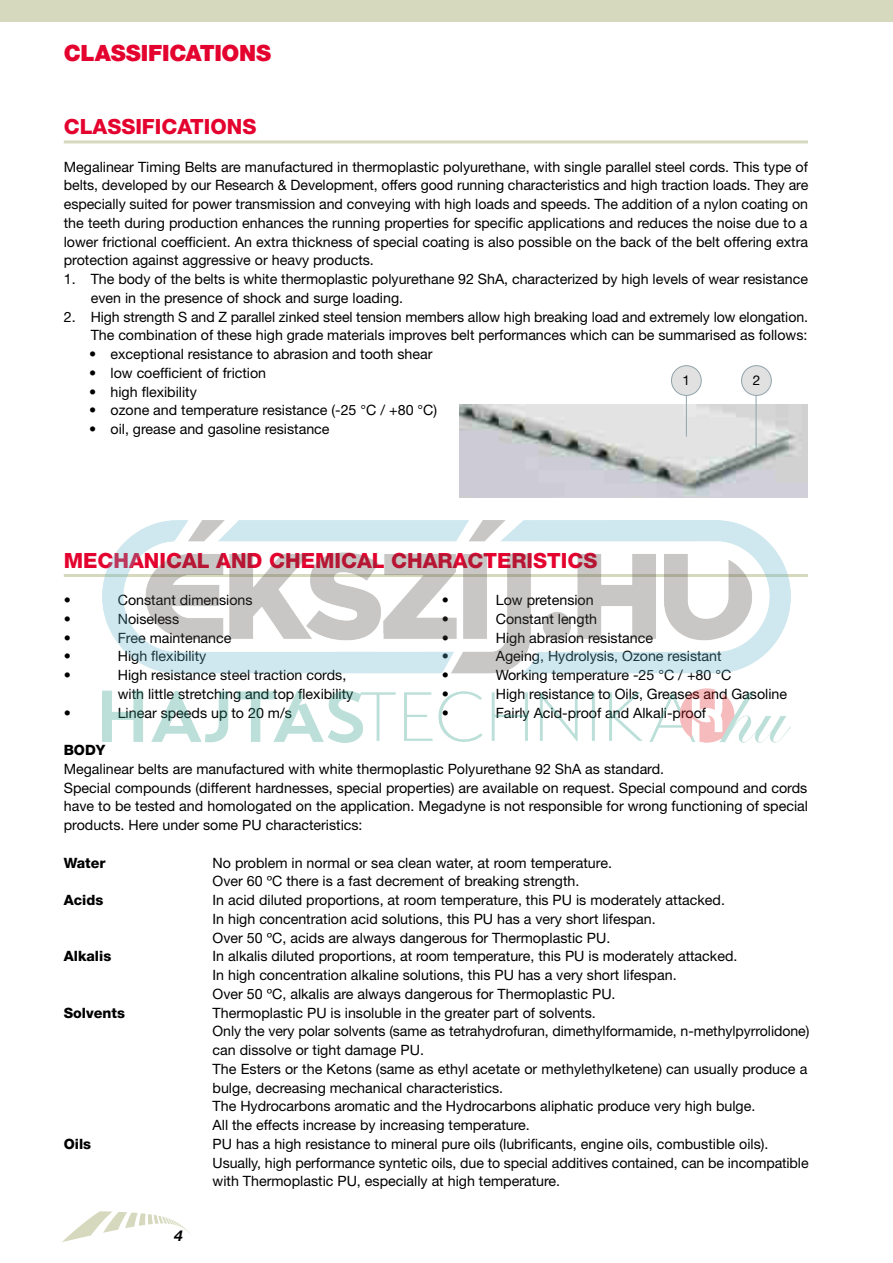
<style>
.page{position:relative;width:893px;height:1263px;background:#fff}
.page>*{position:absolute;margin:0;border:0;box-sizing:border-box;transform-origin:0 0}
.t1{font:900 22.5px "Helvetica Neue LT Std";letter-spacing:-.01em;color:#e4032e}
.t2{font:800 21px "Helvetica Neue LT Std";color:#e4032e}
.t3{font:italic 700 15px "Helvetica Neue LT Std";color:#000}
.t4{font:14.25px/18.8px "Helvetica Neue LT Std";color:#000}
.t5{font:800 14.25px "Helvetica Neue LT Std";color:#000}
.t6{font:13.5px "Helvetica Neue LT Std";color:#000}
</style>
<div class="page">
<div style="left:0;top:0;width:893px;height:21px;background:#d6d9be"></div>
<svg style="left:62px;top:1211px;width:129px;height:31px"></svg>
<hr style="left:64px;top:140px;width:744px;height:3px;background:#d6d9be">
<hr style="left:64px;top:574px;width:744px;height:3px;background:#d6d9be">
<div style="left:741px;top:366px;width:30px;height:29px;background:#e1e1e1;border-radius:50%"></div>
<div style="left:741px;top:365px;width:31px;height:31px;border:1px solid #90a3aa;border-radius:50%"></div>
<div style="left:671px;top:366px;width:30px;height:29px;background:#e1e1e1;border-radius:50%"></div>
<div style="left:671px;top:365px;width:31px;height:31px;border:1px solid #90a3aa;border-radius:50%"></div>
<img style="left:459px;top:404px;width:349px;height:94px">
<hr style="left:686px;top:396px;width:1px;height:41px;background:#90a3aa">
<hr style="left:756px;top:396px;width:1px;height:55px;background:#90a3aa">
<img style="left:103px;top:521px;width:687px;height:221px">
<h1 class="t1" style="left:64px;top:39px;width:209px">CLASSIFICATIONS</h1>
<h2 class="t2" style="left:64px;top:114px;width:194px">CLASSIFICATIONS</h2>
<p class="t4" style="left:64px;top:157px;width:746px;text-align:justify">Megalinear Timing Belts are manufactured in thermoplastic polyurethane, with single parallel steel cords. This type of belts, developed by our Research &amp; Development, offers good running characteristics and high traction loads. They are especially suited for power transmission and conveying with high loads and speeds. The addition of a nylon coating on the teeth during production enhances the running properties for specific applications and reduces the noise due to a lower frictional coefficient. An extra thickness of special coating is also possible on the back of the belt offering extra protection against aggressive or heavy products.</p>
<p class="t4" style="left:91px;top:269px;width:719px;text-indent:-27px">1. The body of the belts is white thermoplastic polyurethane 92 ShA, characterized by high levels of wear resistance even in the presence of shock and surge loading.</p>
<p class="t4" style="left:64px;top:307px;width:746px;text-align:right">2. High strength S and Z parallel zinked steel tension members allow high breaking load and extremely low elongation.<br>The combination of these high grade materials improves belt performances which can be summarised as follows:</p>
<p class="t4" style="left:89px;top:344px;width:345px">• exceptional resistance to abrasion and tooth shear</p>
<p class="t4" style="left:89px;top:363px;width:178px">• low coefficient of friction</p>
<p class="t4" style="left:89px;top:382px;width:109px">• high flexibility</p>
<p class="t4" style="left:89px;top:401px;width:349px">• ozone and temperature resistance (-25 °C / +80 °C)</p>
<p class="t4" style="left:89px;top:419px;width:242px">• oil, grease and gasoline resistance</p>
<p class="t6" style="left:683px;top:372px;width:9px">1</p>
<p class="t6" style="left:753px;top:372px;width:9px">2</p>
<h2 class="t2" style="left:64px;top:548px;width:535px">MECHANICAL AND CHEMICAL CHARACTERISTICS</h2>
<p class="t4" style="left:64px;top:590px;width:9px">•</p>
<p class="t4" style="left:118px;top:590px;width:136px">Constant dimensions</p>
<p class="t4" style="left:442px;top:590px;width:9px">•</p>
<p class="t4" style="left:496px;top:590px;width:99px">Low pretension</p>
<p class="t4" style="left:64px;top:609px;width:9px">•</p>
<p class="t4" style="left:118px;top:609px;width:63px">Noiseless</p>
<p class="t4" style="left:442px;top:609px;width:9px">•</p>
<p class="t4" style="left:496px;top:609px;width:103px">Constant length</p>
<p class="t4" style="left:64px;top:628px;width:9px">•</p>
<p class="t4" style="left:118px;top:628px;width:115px">Free maintenance</p>
<p class="t4" style="left:442px;top:628px;width:9px">•</p>
<p class="t4" style="left:496px;top:628px;width:159px">High abrasion resistance</p>
<p class="t4" style="left:64px;top:647px;width:9px">•</p>
<p class="t4" style="left:118px;top:647px;width:90px">High flexibility</p>
<p class="t4" style="left:442px;top:647px;width:9px">•</p>
<p class="t4" style="left:496px;top:647px;width:227px">Ageing, Hydrolysis, Ozone resistant</p>
<p class="t4" style="left:64px;top:665px;width:9px">•</p>
<p class="t4" style="left:118px;top:665px;width:230px">High resistance steel traction cords,</p>
<p class="t4" style="left:442px;top:665px;width:9px">•</p>
<p class="t4" style="left:496px;top:665px;width:237px">Working temperature -25 °C / +80 °C</p>
<p class="t4" style="left:118px;top:684px;width:237px">with little stretching and top flexibility</p>
<p class="t4" style="left:442px;top:684px;width:9px">•</p>
<p class="t4" style="left:496px;top:684px;width:293px">High resistance to Oils, Greases and Gasoline</p>
<p class="t4" style="left:64px;top:703px;width:9px">•</p>
<p class="t4" style="left:118px;top:703px;width:176px">Linear speeds up to 20 m/s</p>
<p class="t4" style="left:442px;top:703px;width:9px">•</p>
<p class="t4" style="left:496px;top:703px;width:212px">Fairly Acid-proof and Alkali-proof</p>
<p class="t5" style="left:64px;top:742px;width:43px">BODY</p>
<p class="t4" style="left:64px;top:759px;width:746px">Megalinear belts are manufactured with white thermoplastic Polyurethane 92 ShA as standard.<br>Special compounds (different hardnesses, special properties) are available on request. Special compound and cords have to be tested and homologated on the application. Megadyne is not responsible for wrong functioning of special products. Here under some PU characteristics:</p>
<p class="t5" style="left:64px;top:854px;width:43px">Water</p>
<p class="t4" style="left:213px;top:853px;width:401px">No problem in normal or sea clean water, at room temperature.<br>Over 60 ºC there is a fast decrement of breaking strength.</p>
<p class="t5" style="left:64px;top:892px;width:41px">Acids</p>
<p class="t4" style="left:213px;top:890px;width:514px">In acid diluted proportions, at room temperature, this PU is moderately attacked.<br>In high concentration acid solutions, this PU has a very short lifespan.<br>Over 50 ºC, acids are always dangerous for Thermoplastic PU.</p>
<p class="t5" style="left:64px;top:948px;width:49px">Alkalis</p>
<p class="t4" style="left:213px;top:947px;width:526px">In alkalis diluted proportions, at room temperature, this PU is moderately attacked.<br>In high concentration alkaline solutions, this PU has a very short lifespan.<br>Over 50 ºC, alkalis are always dangerous for Thermoplastic PU.</p>
<p class="t5" style="left:64px;top:1004px;width:63px">Solvents</p>
<p class="t4" style="left:213px;top:1003px;width:598px">Thermoplastic PU is insoluble in the greater part of solvents.<br>Only the very polar solvents (same as tetrahydrofuran, dimethylformamide, n-methylpyrrolidone) can dissolve or tight damage PU.<br>The Esters or the Ketons (same as ethyl acetate or methylethylketene) can usually produce a bulge, decreasing mechanical characteristics.<br>The Hydrocarbons aromatic and the Hydrocarbons aliphatic produce very high bulge.<br>All the effects increase by increasing temperature.</p>
<p class="t5" style="left:64px;top:1135px;width:29px">Oils</p>
<p class="t4" style="left:213px;top:1134px;width:597px">PU has a high resistance to mineral pure oils (lubrificants, engine oils, combustible oils).<br>Usually, high performance syntetic oils, due to special additives contained, can be incompatible with Thermoplastic PU, especially at high temperature.</p>
<p class="t3" style="left:174px;top:1226px;width:10px">4</p>
</div>
